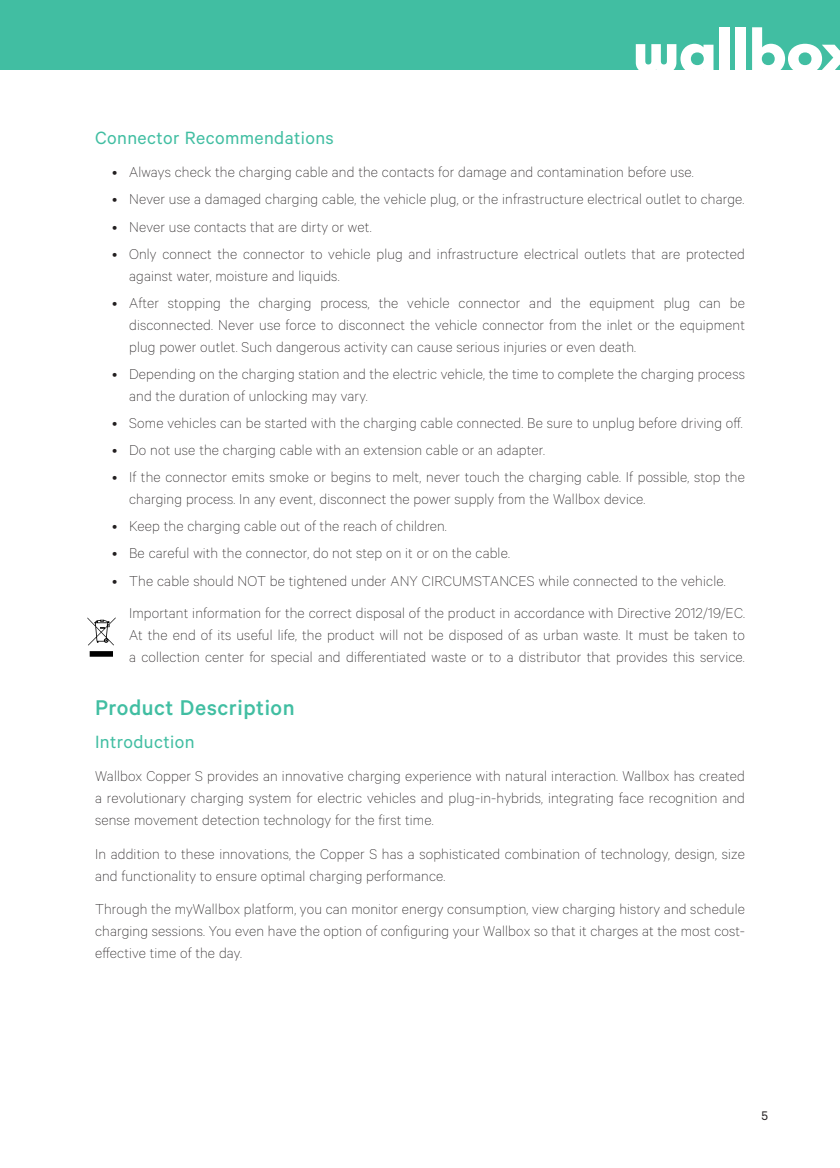
<style>
.page{position:relative;width:840px;height:1168px;background:#fff}
.page>*{position:absolute;margin:0;border:0;box-sizing:border-box;transform-origin:0 0}
.subtitulos{font:500 24px "Calibre";letter-spacing:.02em;color:#41bea2}
.subtitulos-2{font:20px "Calibre";letter-spacing:.02em;color:#41bea2}
.subtitulos-3{font:100 16px/22px "Calibre";letter-spacing:.01em;color:#231f20;text-align:justify}
.t1{font:14px "Calibre";color:#231f20}
</style>
<div class="page">
<div style="left:0;top:0;width:839px;height:70px;background:#41bea2"></div>
<svg style="left:635px;top:44px;width:78px;height:26px"></svg>
<div style="left:718px;top:27px;width:10px;height:46px;background:#fff"></div>
<div style="left:735px;top:27px;width:10px;height:46px;background:#fff"></div>
<svg style="left:752px;top:27px;width:87px;height:43px"></svg>
<svg style="left:87px;top:617px;width:29px;height:40px"></svg>
<p class="subtitulos-2" style="left:95px;top:126px;width:240px">Connector Recommendations</p>
<p class="subtitulos-3" style="left:112px;top:161px;width:582px">• Always check the charging cable and the contacts for damage and contamination before use.</p>
<p class="subtitulos-3" style="left:112px;top:188px;width:633px">• Never use a damaged charging cable, the vehicle plug, or the infrastructure electrical outlet to charge.</p>
<p class="subtitulos-3" style="left:112px;top:215px;width:261px">• Never use contacts that are dirty or wet.</p>
<p class="subtitulos-3" style="left:129px;top:242px;width:617px;text-indent:-17px">• Only connect the connector to vehicle plug and infrastructure electrical outlets that are protected against water, moisture and liquids.</p>
<p class="subtitulos-3" style="left:129px;top:291px;width:617px;text-indent:-17px">• After stopping the charging process, the vehicle connector and the equipment plug can be disconnected. Never use force to disconnect the vehicle connector from the inlet or the equipment plug power outlet. Such dangerous activity can cause serious injuries or even death.</p>
<p class="subtitulos-3" style="left:129px;top:362px;width:617px;text-indent:-17px">• Depending on the charging station and the electric vehicle, the time to complete the charging process and the duration of unlocking may vary.</p>
<p class="subtitulos-3" style="left:112px;top:411px;width:631px">• Some vehicles can be started with the charging cable connected. Be sure to unplug before driving off.</p>
<p class="subtitulos-3" style="left:112px;top:438px;width:434px">• Do not use the charging cable with an extension cable or an adapter.</p>
<p class="subtitulos-3" style="left:129px;top:465px;width:617px;text-indent:-17px">• If the connector emits smoke or begins to melt, never touch the charging cable. If possible, stop the charging process. In any event, disconnect the power supply from the Wallbox device.</p>
<p class="subtitulos-3" style="left:112px;top:515px;width:336px">• Keep the charging cable out of the reach of children.</p>
<p class="subtitulos-3" style="left:112px;top:542px;width:399px">• Be careful with the connector, do not step on it or on the cable.</p>
<p class="subtitulos-3" style="left:112px;top:569px;width:614px">• The cable should NOT be tightened under ANY CIRCUMSTANCES while connected to the vehicle.</p>
<p class="subtitulos-3" style="left:129px;top:601px;width:617px">Important information for the correct disposal of the product in accordance with Directive 2012/19/EC.<br>At the end of its useful life, the product will not be disposed of as urban waste. It must be taken to a collection center for special and differentiated waste or to a distributor that provides this service.</p>
<p class="subtitulos" style="left:95px;top:693px;width:201px">Product Description</p>
<p class="subtitulos-2" style="left:95px;top:730px;width:101px">Introduction</p>
<p class="subtitulos-3" style="left:95px;top:765px;width:651px">Wallbox Copper S provides an innovative charging experience with natural interaction. Wallbox has created a revolutionary charging system for electric vehicles and plug-in-hybrids, integrating face recognition and sense movement detection technology for the first time.</p>
<p class="subtitulos-3" style="left:95px;top:842px;width:651px">In addition to these innovations, the Copper S has a sophisticated combination of technology, design, size and functionality to ensure optimal charging performance.</p>
<p class="subtitulos-3" style="left:95px;top:897px;width:651px">Through the myWallbox platform, you can monitor energy consumption, view charging history and schedule charging sessions. You even have the option of configuring your Wallbox so that it charges at the most cost&shy;effective time of the day.</p>
<p class="t1" style="left:760px;top:1107px;width:8px">5</p>
</div>
